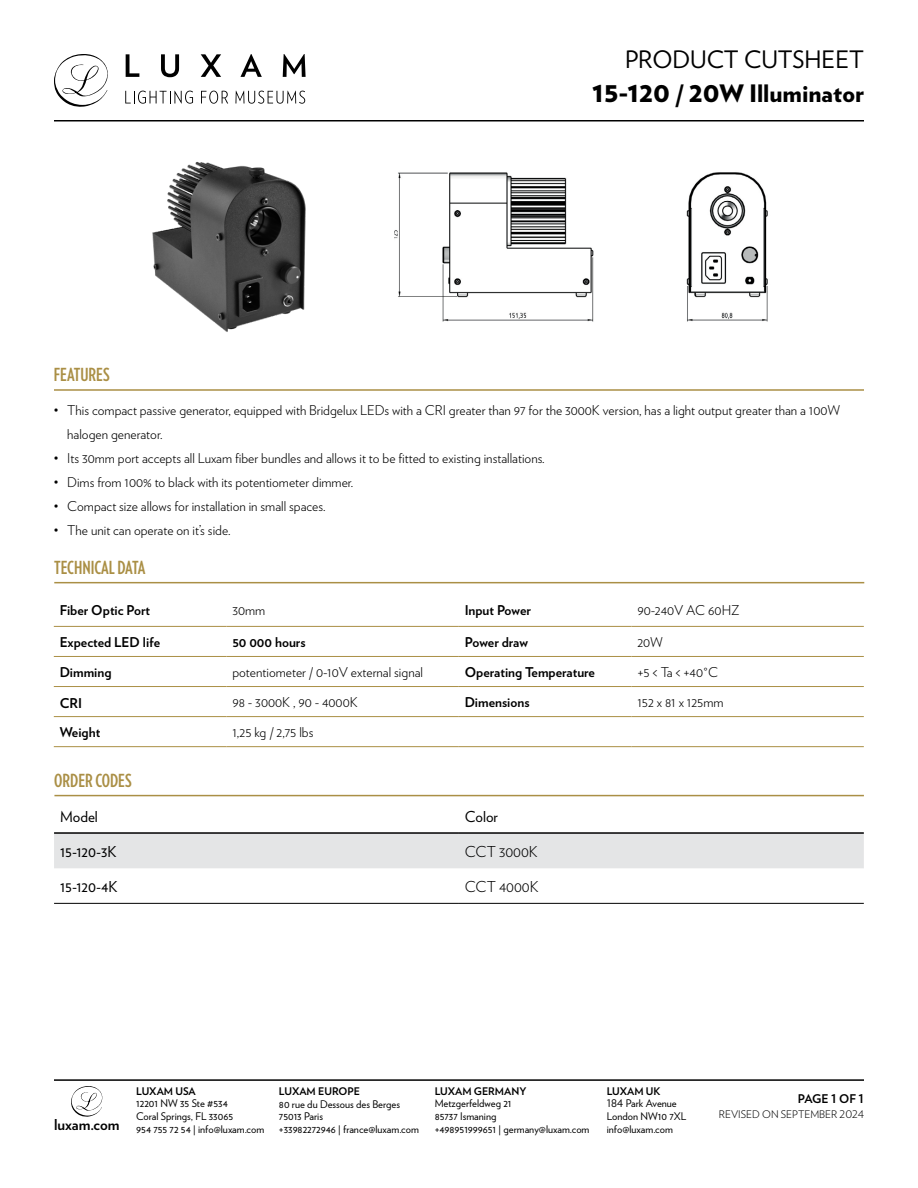
<style>
.page{position:relative;width:918px;height:1188px;background:#fff}
.page>*{position:absolute;margin:0;border:0;box-sizing:border-box;transform-origin:0 0}
.t1{font:24px/34.2px "Verlag";color:#000;text-align:right}
.t2{font:700 18px "Verlag Compressed";color:#aa8f45}
.t3{font:15px "Verlag";color:#000}
.t4{font:300 15px "Verlag";color:#000}
.t5{font:700 15px "Verlag";color:#000}
.t6{font:300 13.5px/24px "Verlag";color:#000}
.t7{font:700 13.5px "Verlag";color:#000}
.t8{font:700 12px "Verlag";letter-spacing:-.015em;color:#000}
.t9{font:10.5px/12.6px "Verlag";color:#000}
.t10{font:700 10.5px "Verlag";color:#000}
.t11{font:300 10.5px "Verlag";color:#000}
.s1{font-weight:900;font-size:28.5px}
.s2{font-weight:900}
</style>
<div class="page">
<svg style="left:54px;top:54px;width:54px;height:53px"></svg>
<svg style="left:126px;top:54px;width:13px;height:23px"></svg>
<svg style="left:161px;top:54px;width:18px;height:23px"></svg>
<svg style="left:201px;top:54px;width:20px;height:23px"></svg>
<svg style="left:240px;top:54px;width:22px;height:23px"></svg>
<svg style="left:283px;top:54px;width:23px;height:23px"></svg>
<svg style="left:125px;top:91px;width:68px;height:13px"></svg>
<svg style="left:201px;top:91px;width:27px;height:13px"></svg>
<svg style="left:235px;top:91px;width:70px;height:13px"></svg>
<hr style="left:54px;top:120px;width:810px;height:2px;background:#000">
<hr style="left:54px;top:1079px;width:810px;height:2px;background:#000">
<svg style="left:71px;top:1086px;width:31px;height:31px"></svg>
<hr style="left:54px;top:389px;width:810px;height:2px;background:#aa8f45">
<img style="left:152px;top:161px;width:154px;height:171px">
<img style="left:394px;top:172px;width:200px;height:150px">
<img style="left:686px;top:172px;width:82px;height:150px">
<hr style="left:54px;top:626px;width:172px;height:1px;background:#aa8f45">
<hr style="left:226px;top:626px;width:233px;height:1px;background:#aa8f45">
<hr style="left:459px;top:626px;width:172px;height:1px;background:#aa8f45">
<hr style="left:631px;top:626px;width:233px;height:1px;background:#aa8f45">
<hr style="left:54px;top:656px;width:172px;height:1px;background:#aa8f45">
<hr style="left:226px;top:656px;width:233px;height:1px;background:#aa8f45">
<hr style="left:459px;top:656px;width:172px;height:1px;background:#aa8f45">
<hr style="left:631px;top:656px;width:233px;height:1px;background:#aa8f45">
<hr style="left:54px;top:686px;width:172px;height:1px;background:#aa8f45">
<hr style="left:226px;top:686px;width:233px;height:1px;background:#aa8f45">
<hr style="left:459px;top:686px;width:172px;height:1px;background:#aa8f45">
<hr style="left:631px;top:686px;width:233px;height:1px;background:#aa8f45">
<hr style="left:54px;top:716px;width:172px;height:1px;background:#aa8f45">
<hr style="left:226px;top:716px;width:233px;height:1px;background:#aa8f45">
<hr style="left:459px;top:716px;width:172px;height:1px;background:#aa8f45">
<hr style="left:631px;top:716px;width:233px;height:1px;background:#aa8f45">
<hr style="left:54px;top:746px;width:172px;height:1px;background:#aa8f45">
<hr style="left:226px;top:746px;width:233px;height:1px;background:#aa8f45">
<hr style="left:459px;top:746px;width:172px;height:1px;background:#aa8f45">
<hr style="left:631px;top:746px;width:233px;height:1px;background:#aa8f45">
<hr style="left:54px;top:582px;width:810px;height:1px;background:#aa8f45">
<hr style="left:54px;top:795px;width:810px;height:1px;background:#aa8f45">
<svg style="left:54px;top:834px;width:810px;height:69px"></svg>
<hr style="left:54px;top:832px;width:405px;height:2px;background:#000">
<hr style="left:459px;top:832px;width:405px;height:2px;background:#000">
<hr style="left:54px;top:903px;width:405px;height:1px;background:#000">
<hr style="left:459px;top:903px;width:405px;height:1px;background:#000">
<h1 class="t1" style="left:592px;top:41px;width:273px">PRODUCT CUTSHEET<br><span class="s1">15-120</span> <span class="s2">/</span> <span class="s1">20</span><span class="s2">W Illuminator</span></h1>
<h2 class="t2" style="left:54px;top:362px;width:57px">FEATURES</h2>
<p class="t6" style="left:67px;top:398px;width:775px;text-indent:-14px">• This compact passive generator, equipped with Bridgelux LEDs with a CRI greater than 97 for the 3000K version, has a light output greater than a 100W halogen generator.</p>
<p class="t6" style="left:54px;top:446px;width:492px">• Its 30mm port accepts all Luxam fiber bundles and allows it to be fitted to existing installations.</p>
<p class="t6" style="left:54px;top:470px;width:301px">• Dims from 100% to black with its potentiometer dimmer.</p>
<p class="t6" style="left:54px;top:494px;width:273px">• Compact size allows for installation in small spaces.</p>
<p class="t6" style="left:54px;top:518px;width:178px">• The unit can operate on it’s side.</p>
<h2 class="t2" style="left:54px;top:555px;width:93px">TECHNICAL DATA</h2>
<p class="t7" style="left:60px;top:600px;width:92px">Fiber Optic Port</p>
<p class="t6" style="left:232px;top:598px;width:34px">30mm</p>
<p class="t7" style="left:465px;top:600px;width:68px">Input Power</p>
<p class="t6" style="left:637px;top:598px;width:104px">90-240V AC 60HZ</p>
<p class="t7" style="left:60px;top:631px;width:102px">Expected LED life</p>
<p class="t7" style="left:232px;top:631px;width:75px">50 000 hours</p>
<p class="t7" style="left:465px;top:631px;width:65px">Power draw</p>
<p class="t6" style="left:637px;top:629px;width:27px">20W</p>
<p class="t7" style="left:60px;top:661px;width:53px">Dimming</p>
<p class="t6" style="left:232px;top:659px;width:192px">potentiometer / 0-10V external signal</p>
<p class="t7" style="left:465px;top:661px;width:132px">Operating Temperature</p>
<p class="t6" style="left:637px;top:659px;width:82px">+5 &lt; Ta &lt; +40°C</p>
<p class="t7" style="left:60px;top:693px;width:24px">CRI</p>
<p class="t6" style="left:232px;top:689px;width:127px">98 - 3000K , 90 - 4000K</p>
<p class="t7" style="left:465px;top:691px;width:66px">Dimensions</p>
<p class="t6" style="left:637px;top:689px;width:88px">152 x 81 x 125mm</p>
<p class="t7" style="left:60px;top:722px;width:42px">Weight</p>
<p class="t6" style="left:232px;top:719px;width:83px">1,25 kg / 2,75 lbs</p>
<h2 class="t2" style="left:54px;top:768px;width:79px">ORDER CODES</h2>
<p class="t3" style="left:60px;top:805px;width:39px">Model</p>
<p class="t3" style="left:465px;top:805px;width:35px">Color</p>
<p class="t3" style="left:60px;top:841px;width:58px">15-120-3K</p>
<p class="t4" style="left:465px;top:841px;width:74px">CCT 3000K</p>
<p class="t3" style="left:60px;top:875px;width:59px">15-120-4K</p>
<p class="t4" style="left:465px;top:876px;width:75px">CCT 4000K</p>
<p class="t10" style="left:136px;top:1083px;width:61px">LUXAM USA</p>
<p class="t9" style="left:136px;top:1097px;width:130px">12201 NW 35 Ste #534<br>Coral Springs, FL 33065<br>954 755 72 54 | info@luxam.com</p>
<p class="t10" style="left:279px;top:1083px;width:83px">LUXAM EUROPE</p>
<p class="t9" style="left:279px;top:1097px;width:123px">80 rue du Dessous des Berges<br>75013 Paris</p>
<p class="t5" style="left:54px;top:1113px;width:67px">luxam.com</p>
<p class="t9" style="left:279px;top:1122px;width:141px">+33982272946 | france@luxam.com</p>
<p class="t10" style="left:435px;top:1083px;width:93px">LUXAM GERMANY</p>
<p class="t9" style="left:435px;top:1097px;width:156px">Metzgerfeldweg 21<br>85737 Ismaning<br>+498951999651 | germany@luxam.com</p>
<p class="t10" style="left:607px;top:1083px;width:55px">LUXAM UK</p>
<p class="t9" style="left:607px;top:1097px;width:81px">184 Park Avenue<br>London NW10 7XL info@luxam.com</p>
<p class="t8" style="left:798px;top:1089px;width:68px">PAGE 1 OF 1</p>
<p class="t11" style="left:719px;top:1106px;width:147px">REVISED ON SEPTEMBER 2024</p>
</div>
